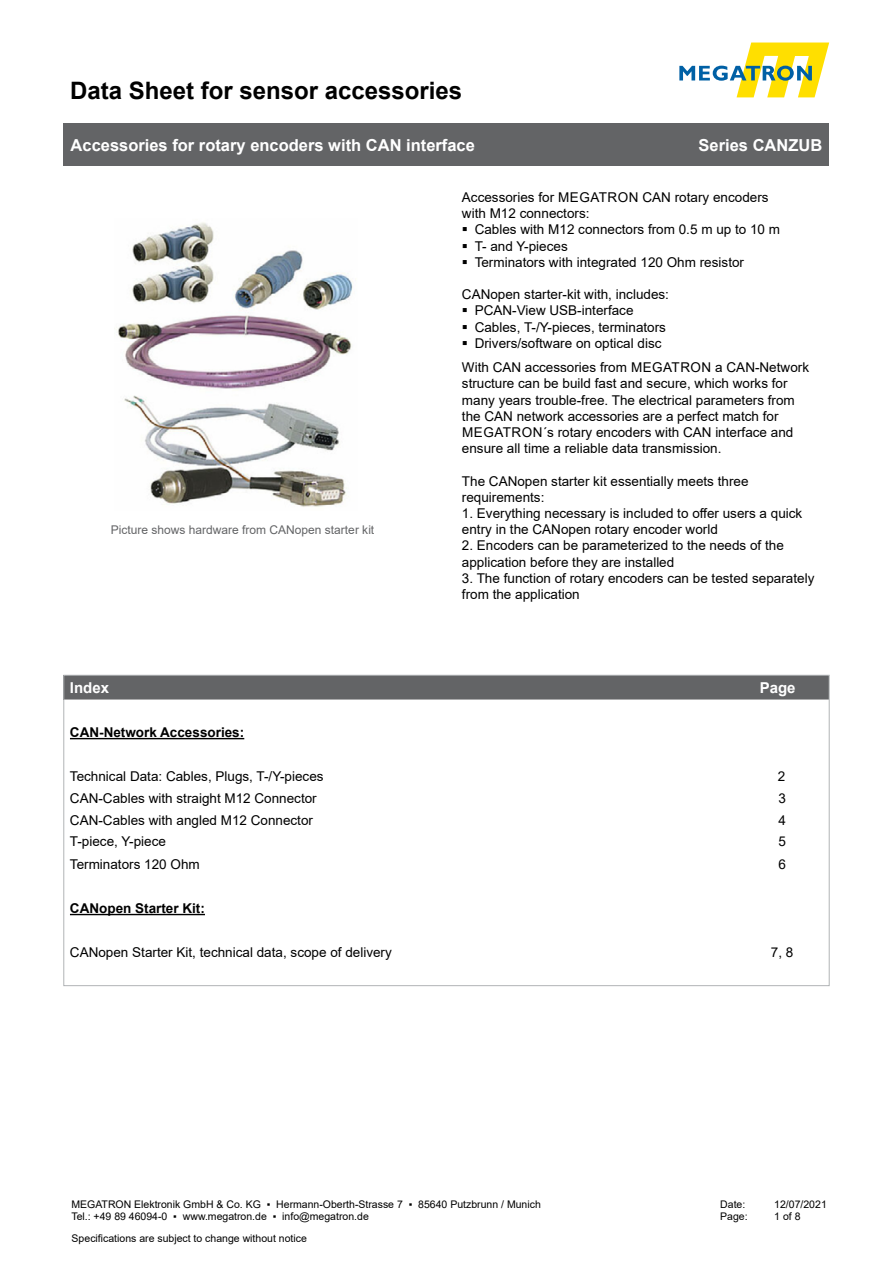
<style>
.page{position:relative;width:893px;height:1263px;background:#fff}
.page>*{position:absolute;margin:0;border:0;box-sizing:border-box;transform-origin:0 0}
.t1{font:700 24px "Arial";color:#000}
.t2{font:700 16.5px "Arial";color:#fff}
.t3{font:700 15px "Arial";color:#fff}
.t4{font:13.5px/16.2px "Arial";color:#000}
.t5{font:700 13.5px "Arial";color:#000}
.t6{font:12px "Arial";color:#636466}
.t7{font:10.5px/12.6px "Arial";color:#000}
</style>
<div class="page">
<svg style="left:679px;top:43px;width:150px;height:54px"></svg>
<div style="left:64px;top:123px;width:765px;height:43px;background:#636466"></div>
<img style="left:117px;top:222px;width:236px;height:285px">
<div style="left:64px;top:675px;width:765px;height:24px;background:#636466"></div>
<hr style="left:70px;top:738px;width:174px;height:1px;background:#000">
<hr style="left:70px;top:914px;width:135px;height:1px;background:#000">
<h1 class="t1" style="left:70px;top:73px;width:394px">Data Sheet for sensor accessories</h1>
<p class="t2" style="left:71px;top:133px;width:406px">Accessories for rotary encoders with CAN interface</p>
<p class="t2" style="left:699px;top:134px;width:125px">Series CANZUB</p>
<p class="t6" style="left:111px;top:521px;width:265px">Picture shows hardware from CANopen starter kit</p>
<p class="t4" style="left:462px;top:189px;width:308px">Accessories for Megatron CAN rotary encoders with M12 connectors:</p>
<p class="t4" style="left:475px;top:221px;width:307px">Cables with M12 connectors from 0.5 m up to 10 m<br>T- and Y-pieces<br>Terminators with integrated 120 Ohm resistor</p>
<p class="t4" style="left:475px;top:286px;width:196px;text-indent:-13px">CANopen starter-kit with, includes:<br>PCAN-View USB-interface Cables, T-/Y-pieces, terminators Drivers/software on optical disc</p>
<p class="t4" style="left:462px;top:359px;width:349px">With CAN accessories from Megatron a CAN-Network structure can be build fast and secure, which works for many years trouble-free. The electrical parameters from the CAN network accessories are a perfect match for Megatron´s rotary encoders with CAN interface and ensure all time a reliable data transmission.</p>
<p class="t4" style="left:462px;top:473px;width:288px">The CANopen starter kit essentially meets three requirements:</p>
<p class="t4" style="left:462px;top:505px;width:342px">1. Everything necessary is included to offer users a quick entry in the CANopen rotary encoder world</p>
<p class="t4" style="left:462px;top:537px;width:323px">2. Encoders can be parameterized to the needs of the application before they are installed</p>
<p class="t4" style="left:462px;top:570px;width:354px">3. The function of rotary encoders can be tested separately from the application</p>
<p class="t3" style="left:70px;top:677px;width:41px">Index</p>
<p class="t3" style="left:760px;top:677px;width:37px">Page</p>
<p class="t5" style="left:70px;top:723px;width:176px">CAN-Network Accessories:</p>
<p class="t4" style="left:70px;top:768px;width:255px">Technical Data: Cables, Plugs, T-/Y-pieces</p>
<p class="t4" style="left:778px;top:768px;width:9px">2</p>
<p class="t4" style="left:70px;top:790px;width:248px">CAN-Cables with straight M12 Connector</p>
<p class="t4" style="left:778px;top:790px;width:9px">3</p>
<p class="t4" style="left:70px;top:811px;width:245px">CAN-Cables with angled M12 Connector</p>
<p class="t4" style="left:778px;top:811px;width:9px">4</p>
<p class="t4" style="left:70px;top:833px;width:98px">T-piece, Y-piece</p>
<p class="t4" style="left:778px;top:833px;width:9px">5</p>
<p class="t4" style="left:70px;top:856px;width:131px">Terminators 120 Ohm</p>
<p class="t4" style="left:778px;top:856px;width:9px">6</p>
<p class="t5" style="left:70px;top:899px;width:136px">CANopen Starter Kit:</p>
<p class="t4" style="left:70px;top:944px;width:323px">CANopen Starter Kit, technical data, scope of delivery</p>
<p class="t4" style="left:771px;top:944px;width:24px">7, 8</p>
<p class="t7" style="left:71px;top:1198px;width:471px">MEGATRON Elektronik GmbH &amp; Co. KG ▪ Hermann-Oberth-Strasse 7 ▪ 85640 Putzbrunn / Munich<br>Tel.: +49 89 46094-0 ▪ www.megatron.de ▪ info@megatron.de</p>
<p class="t7" style="left:720px;top:1198px;width:27px">Date:</p>
<p class="t7" style="left:774px;top:1198px;width:54px">12/07/2021</p>
<p class="t7" style="left:720px;top:1210px;width:29px">Page:</p>
<p class="t7" style="left:774px;top:1210px;width:28px">1 of 8</p>
<p class="t7" style="left:72px;top:1232px;width:237px">Specifications are subject to change without notice</p>
</div>
